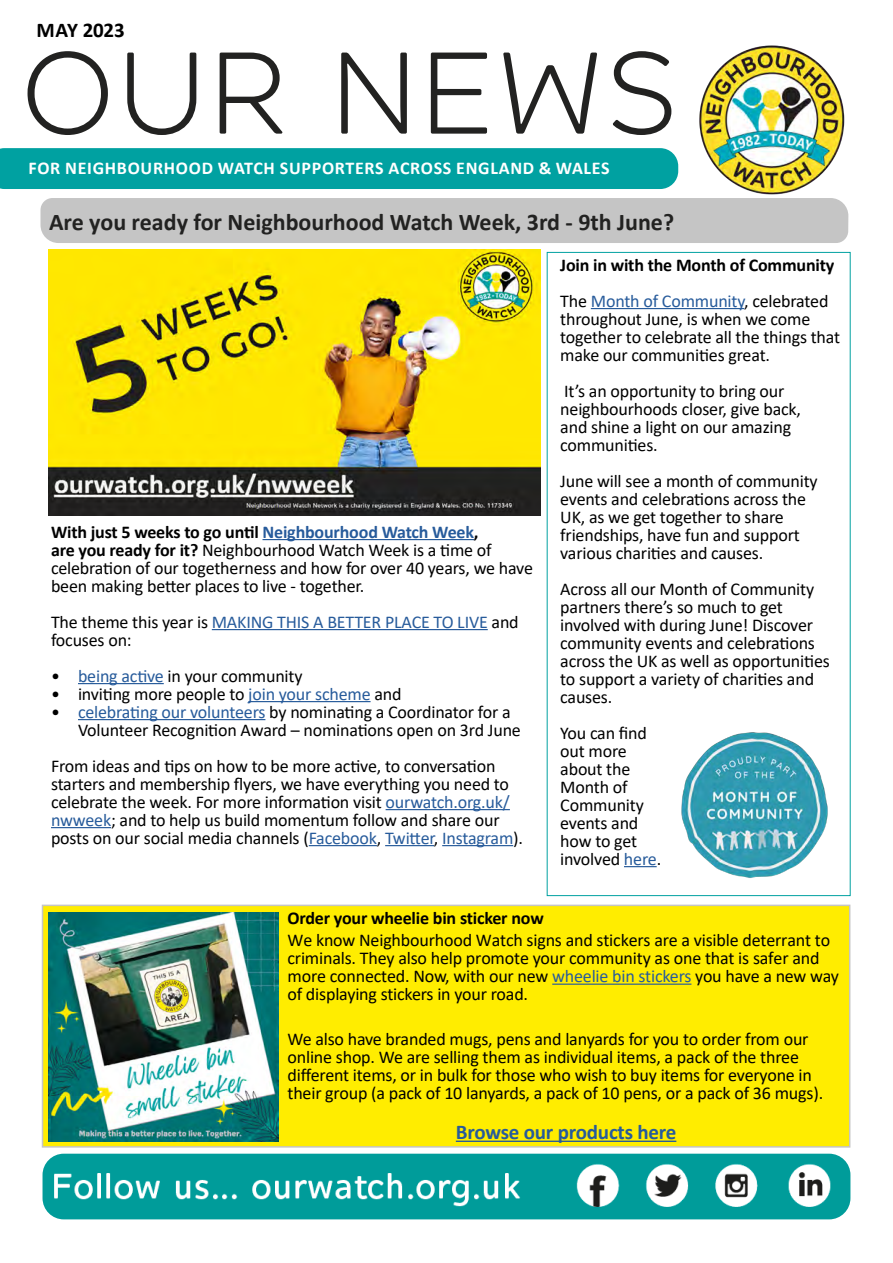
<style>
.page{position:relative;width:893px;height:1263px;background:#fff}
.page>*{position:absolute;margin:0;border:0;box-sizing:border-box;transform-origin:0 0}
.t1{font:700 24px "Calibri";color:#222221}
.t2{font:700 21px "Calibri";letter-spacing:-.01em;color:#275b9b}
.t3{font:700 21px "Calibri";letter-spacing:-.01em;color:#000}
.t4{font:18px/18px "Calibri";letter-spacing:-.01em;color:#000}
.t5{font:700 18px/36px "Calibri";letter-spacing:-.01em;color:#000}
.t6{font:700 18px "Calibri";letter-spacing:.04em;color:#fff}
.s1{font-weight:700}
.s2{font-weight:700;color:#275b9b}
.s3{color:#275b9b}
.s4{font-weight:400}
.s5{font-weight:400;color:#275b9b}
</style>
<div class="page">
<svg style="left:28px;top:51px;width:643px;height:84px"></svg>
<div style="left:0;top:148px;width:678px;height:41px;background:#00a1a1"></div>
<img style="left:43px;top:1154px;width:807px;height:65px">
<div style="left:40px;top:198px;width:808px;height:45px;background:#c5c5c5"></div>
<img style="left:699px;top:45px;width:146px;height:150px">
<div style="left:43px;top:905px;width:807px;height:242px;background:#ffed00"></div>
<hr style="left:552px;top:983px;width:139px;height:2px;background:#275b9b">
<hr style="left:456px;top:1140px;width:220px;height:2px;background:#275b9b">
<div style="left:42px;top:905px;width:808px;height:243px;border:2px solid #c5c5c5"></div>
<hr style="left:262px;top:539px;width:212px;height:1px;background:#275b9b">
<hr style="left:212px;top:629px;width:276px;height:1px;background:#275b9b">
<hr style="left:78px;top:683px;width:86px;height:1px;background:#275b9b">
<hr style="left:248px;top:701px;width:123px;height:1px;background:#275b9b">
<hr style="left:78px;top:719px;width:187px;height:1px;background:#275b9b">
<hr style="left:386px;top:809px;width:124px;height:1px;background:#275b9b">
<hr style="left:51px;top:827px;width:60px;height:1px;background:#275b9b">
<hr style="left:309px;top:845px;width:68px;height:1px;background:#275b9b">
<hr style="left:385px;top:845px;width:49px;height:1px;background:#275b9b">
<hr style="left:442px;top:845px;width:71px;height:1px;background:#275b9b">
<img style="left:48px;top:912px;width:231px;height:230px">
<img style="left:49px;top:250px;width:491px;height:265px">
<img style="left:681px;top:732px;width:147px;height:146px">
<hr style="left:591px;top:308px;width:153px;height:1px;background:#275b9b">
<hr style="left:624px;top:866px;width:33px;height:1px;background:#275b9b">
<p class="t3" style="left:36px;top:15px;width:90px">MAY 2023</p>
<p class="t6" style="left:29px;top:156px;width:583px">FOR NEIGHBOURHOOD WATCH SUPPORTERS ACROSS ENGLAND &amp; WALES</p>
<h1 class="t1" style="left:49px;top:205px;width:627px">Are you ready for Neighbourhood Watch Week, 3rd - 9th June?</h1>
<p class="t4" style="left:51px;top:522px;width:483px"><span class="s1">With just 5 weeks to go until</span> <span class="s2">Neighbourhood Watch Week</span><span class="s1">,<br>are you ready for it?</span> Neighbourhood Watch Week is a time of celebration of our togetherness and how for over 40 years, we have been making better places to live - together.</p>
<p class="t4" style="left:51px;top:612px;width:469px">The theme this year is <span class="s3">MAKING THIS A BETTER PLACE TO LIVE</span> and focuses on:</p>
<p class="t4" style="left:51px;top:666px;width:253px">• <span class="s3">being active</span> in your community</p>
<p class="t4" style="left:51px;top:684px;width:352px">• inviting more people to <span class="s3">join your scheme</span> and</p>
<p class="t4" style="left:78px;top:702px;width:444px;text-indent:-27px">• <span class="s3">celebrating our volunteers</span> by nominating a Coordinator for a<br>Volunteer Recognition Award – nominations open on 3rd June</p>
<p class="t4" style="left:51px;top:756px;width:473px">From ideas and tips on how to be more active, to conversation starters and membership flyers, we have everything you need to celebrate the week. For more information visit <span class="s3">ourwatch.org.uk/ nwweek</span>; and to help us build momentum follow and share our posts on our social media channels (<span class="s3">Facebook</span>, <span class="s3">Twitter</span>, <span class="s3">Instagram</span>).</p>
<p class="t5" style="left:560px;top:246px;width:276px">Join in with the Month of Community<br><span class="s4">The</span> <span class="s5">Month of Community</span><span class="s4">, celebrated</span></p>
<p class="t4" style="left:560px;top:309px;width:281px">throughout June, is when we come together to celebrate all the things that make our communities great.</p>
<p class="t4" style="left:560px;top:381px;width:242px">It’s an opportunity to bring our neighbourhoods closer, give back, and shine a light on our amazing communities.</p>
<p class="t4" style="left:560px;top:471px;width:259px">June will see a month of community events and celebrations across the<br>UK, as we get together to share friendships, have fun and support various charities and causes.</p>
<p class="t4" style="left:560px;top:579px;width:271px">Across all our Month of Community partners there’s so much to get involved with during June! Discover community events and celebrations across the UK as well as opportunities to support a variety of charities and causes.</p>
<p class="t4" style="left:560px;top:723px;width:102px">You can find out more about the<br>Month of<br>Community events and how to get involved <span class="s3">here</span>.</p>
<p class="t5" style="left:287px;top:900px;width:258px">Order your wheelie bin sticker now</p>
<p class="t4" style="left:287px;top:931px;width:553px">We know Neighbourhood Watch signs and stickers are a visible deterrant to criminals. They also help promote your community as one that is safer and more connected. Now, with our new <span class="s3">wheelie bin stickers</span> you have a new way of displaying stickers in your road.</p>
<p class="t4" style="left:287px;top:1029px;width:537px">We also have branded mugs, pens and lanyards for you to order from our online shop. We are selling them as individual items, a pack of the three different items, or in bulk for those who wish to buy items for everyone in their group (a pack of 10 lanyards, a pack of 10 pens, or a pack of 36 mugs).</p>
<p class="t2" style="left:456px;top:1117px;width:222px">Browse our products here</p>
</div>
